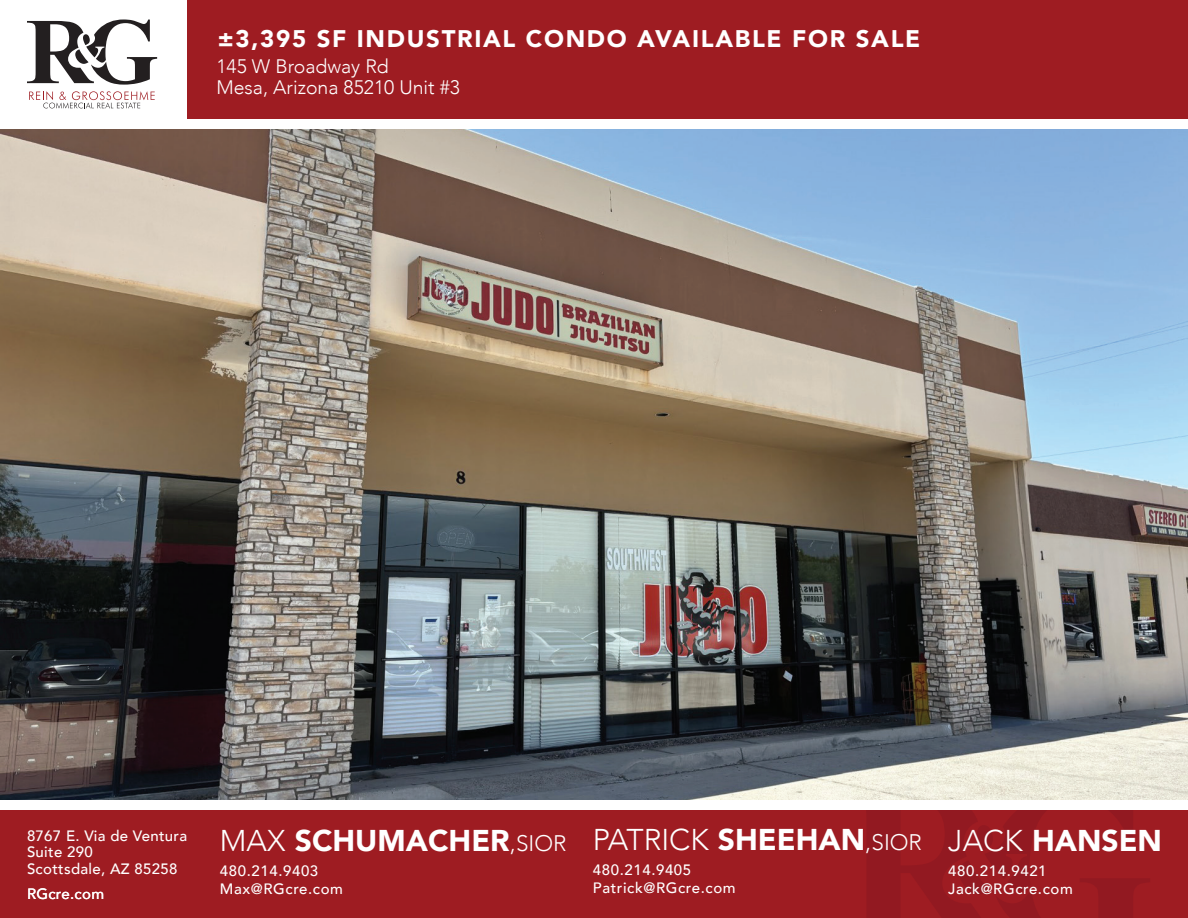
<style>
.page{position:relative;width:1188px;height:918px;background:#fff}
.page>*{position:absolute;margin:0;border:0;box-sizing:border-box;transform-origin:0 0}
.t1{font:900 30px "Avenir";color:#fff}
.t2{font:300 30px "Avenir";color:#fff}
.t3{font:900 24px "Avenir";letter-spacing:.07em;color:#fff}
.t4{font:300 19.5px/21px "Avenir";color:#fff}
.t5{font:500 15px/18px "Avenir";letter-spacing:.04em;color:#fff}
.t6{font:500 15px/16.5px "Avenir";letter-spacing:.02em;color:#fff}
.s1{font-weight:900}
.s2{font-size:22.5px}
.s3{font-weight:300}
.s4{font-weight:300;font-size:22.5px}
</style>
<div class="page">
<div style="left:188px;top:0;width:1000px;height:119px;background:#9e1c22"></div>
<svg style="left:27px;top:20px;width:130px;height:65px"></svg>
<svg style="left:29px;top:91px;width:126px;height:17px"></svg>
<div style="left:0;top:810px;width:1188px;height:108px;background:#9e1c22"></div>
<svg style="left:866px;top:810px;width:284px;height:108px"></svg>
<img style="left:0;top:130px;width:1188px;height:669px">
<h2 class="t3" style="left:218px;top:18px;width:704px">±3,395 SF INDUSTRIAL CONDO AVAILABLE FOR SALE</h2>
<h3 class="t4" style="left:216px;top:56px;width:245px">145 W Broadway Rd<br>Mesa, Arizona 85210 Unit #3</h3>
<h1 class="t2" style="left:593px;top:822px;width:331px">PATRICK <span class="s1">SHEEHAN</span><span class="s2">,SIOR</span></h1>
<p class="t6" style="left:27px;top:826px;width:162px">8767 E. Via de Ventura<br>Suite 290<br>Scottsdale, AZ 85258</p>
<h1 class="t1" style="left:220px;top:814px;width:348px"><span class="s3">MAX</span> SCHUMACHER<span class="s4">,SIOR</span></h1>
<p class="t5" style="left:220px;top:861px;width:125px">480.214.9403<br>Max@RGcre.com</p>
<p class="t5" style="left:593px;top:860px;width:144px">480.214.9405<br>Patrick@RGcre.com</p>
<p class="t6" style="left:27px;top:885px;width:79px">RGcre.com</p>
<h1 class="t1" style="left:948px;top:815px;width:215px"><span class="s3">JACK</span> HANSEN</h1>
<p class="t5" style="left:948px;top:861px;width:126px">480.214.9421<br>Jack@RGcre.com</p>
</div>
